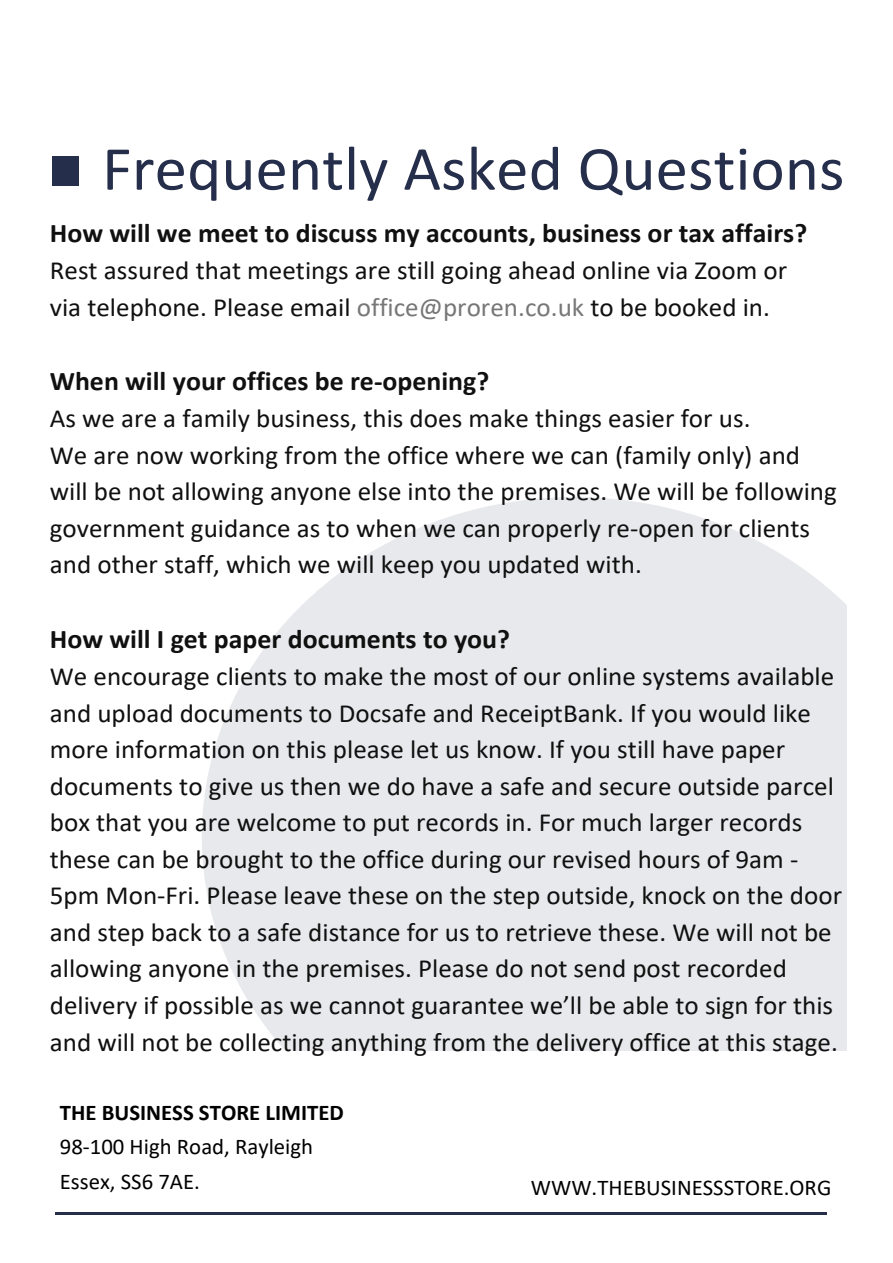
<style>
.page{position:relative;width:893px;height:1263px;background:#fff}
.page>*{position:absolute;margin:0;border:0;box-sizing:border-box;transform-origin:0 0}
.t1{font:63.15px "Calibri";color:#252e4b}
.t2{font:700 27px "Calibri";color:#101010}
.t3{font:26.25px/36.6px "Calibri";color:#101010}
.t4{font:22.5px/34.3px "Calibri";color:#000}
.t5{font:700 22.5px "Calibri";color:#000}
.s1{color:#777}
</style>
<div class="page">
<hr style="left:55px;top:1212px;width:772px;height:2px;background:#252e4b">
<svg style="left:202px;top:497px;width:644px;height:553px;background:#eaebee"></svg>
<div style="left:52px;top:156px;width:27px;height:30px;background:#252e4b"></div>
<h1 class="t1" style="left:102px;top:142px;width:744px">Frequently Asked Questions</h1>
<p class="t2" style="left:50px;top:222px;width:759px">How will we meet to discuss my accounts, business or tax affairs?</p>
<p class="t3" style="left:50px;top:254px;width:739px">Rest assured that meetings are still going ahead online via Zoom or via telephone. Please email <span class="s1">office@proren.co.uk</span> to be booked in.</p>
<p class="t2" style="left:50px;top:370px;width:441px">When will your offices be re-opening?</p>
<p class="t3" style="left:50px;top:402px;width:789px">As we are a family business, this does make things easier for us.<br>We are now working from the office where we can (family only) and will be not allowing anyone else into the premises. We will be following government guidance as to when we can properly re-open for clients and other staff, which we will keep you updated with.</p>
<p class="t2" style="left:50px;top:628px;width:462px">How will I get paper documents to you?</p>
<p class="t3" style="left:50px;top:660px;width:794px">We encourage clients to make the most of our online systems available and upload documents to Docsafe and ReceiptBank. If you would like more information on this please let us know. If you still have paper documents to give us then we do have a safe and secure outside parcel box that you are welcome to put records in. For much larger records these can be brought to the office during our revised hours of 9am - 5pm Mon-Fri. Please leave these on the step outside, knock on the door and step back to a safe distance for us to retrieve these. We will not be allowing anyone in the premises. Please do not send post recorded delivery if possible as we cannot guarantee we’ll be able to sign for this and will not be collecting anything from the delivery office at this stage.</p>
<p class="t5" style="left:60px;top:1103px;width:286px">THE BUSINESS STORE LIMITED</p>
<p class="t4" style="left:60px;top:1131px;width:255px">98-100 High Road, Rayleigh<br>Essex, SS6 7AE.</p>
<p class="t4" style="left:531px;top:1172px;width:302px">WWW.THEBUSINESSSTORE.ORG</p>
</div>
